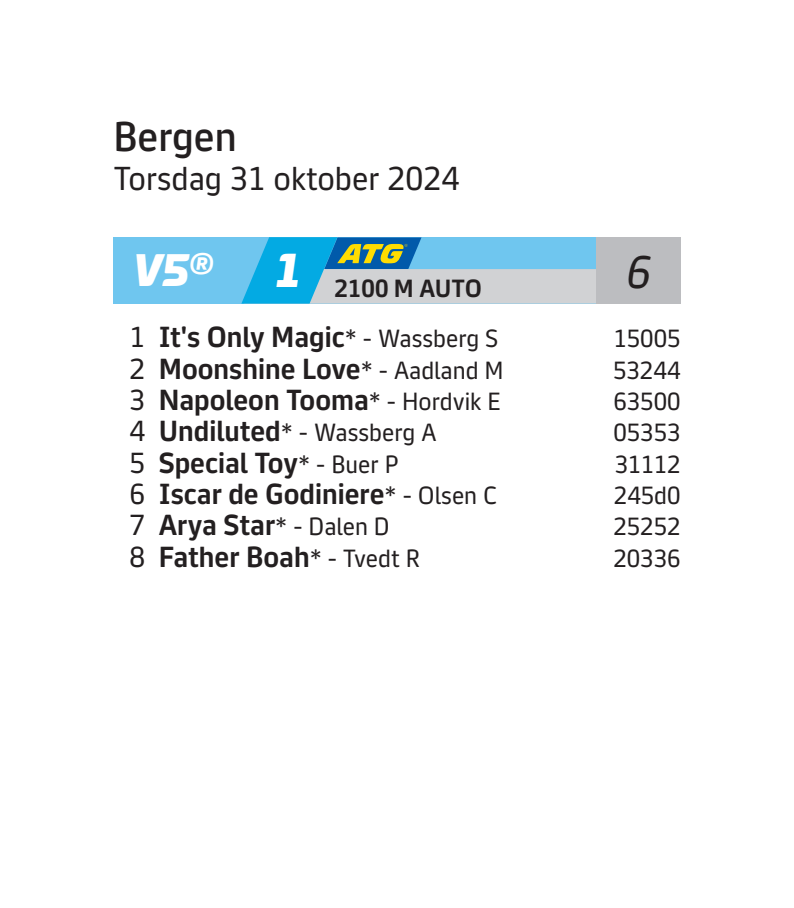
<style>
.page{position:relative;width:794px;height:908px;background:#fff}
.page>*{position:absolute;margin:0;border:0;box-sizing:border-box;transform-origin:0 0}
.t1{font:46px "ATG Rubrik";color:#fff}
.t2{font:44px "ATG Rubrik";color:#fff}
.t3{font:italic 44px "ATG Text";color:#231f20}
.t4{font:500 40px "ATG Text";color:#231f20}
.t5{font:32px "ATG Text";color:#231f20}
.HorseAndRider{font:700 28px "ATG Text";color:#231f20}
.S_REKORD{font:28px "ATG Text";color:#231f20}
.S_REKORD-2{font:24px "ATG Text";color:#231f20}
.HorseAndRider-2{font:24px "ATG Text";color:#231f20}
.t6{font:700 24px "ATG Text";color:#231f20}
.s1{font-weight:400;font-size:24px}
.s2{font-weight:700;font-size:28px}
</style>
<div class="page">
<div style="left:595px;top:237px;width:85px;height:66px;background:#bcbdc0"></div>
<svg style="left:113px;top:237px;width:483px;height:66px;background:#79bfdb"></svg>
<p class="t4" style="left:113px;top:113px;width:125px">Bergen</p>
<p class="t5" style="left:113px;top:159px;width:347px">Torsdag 31 oktober 2024</p>
<p class="t2" style="left:134px;top:244px;width:80px">V5®</p>
<p class="t1" style="left:277px;top:243px;width:25px">1</p>
<p class="t6" style="left:334px;top:274px;width:149px">2100 M AUTO</p>
<p class="t3" style="left:626px;top:246px;width:26px">6</p>
<p class="S_REKORD" style="left:129px;top:320px;width:17px">1</p>
<p class="HorseAndRider" style="left:159px;top:320px;width:341px">It's Only Magic<span class="s1">* - Wassberg S</span></p>
<p class="S_REKORD-2" style="left:613px;top:324px;width:69px">15005</p>
<p class="S_REKORD" style="left:129px;top:352px;width:17px">2</p>
<p class="HorseAndRider" style="left:159px;top:351px;width:346px">Moonshine Love<span class="s1">* - Aadland M</span></p>
<p class="S_REKORD-2" style="left:613px;top:356px;width:69px">53244</p>
<p class="S_REKORD" style="left:129px;top:383px;width:17px">3</p>
<p class="HorseAndRider" style="left:159px;top:383px;width:344px">Napoleon Tooma<span class="s1">* - Hordvik E</span></p>
<p class="S_REKORD-2" style="left:613px;top:387px;width:69px">63500</p>
<p class="S_REKORD" style="left:129px;top:414px;width:17px">4</p>
<p class="HorseAndRider-2" style="left:159px;top:418px;width:279px"><span class="s2">Undiluted</span>* - Wassberg A</p>
<p class="S_REKORD-2" style="left:613px;top:418px;width:69px">05353</p>
<p class="S_REKORD" style="left:129px;top:446px;width:17px">5</p>
<p class="HorseAndRider" style="left:159px;top:445px;width:241px">Special Toy<span class="s1">* - Buer P</span></p>
<p class="S_REKORD-2" style="left:615px;top:449px;width:67px">31112</p>
<p class="S_REKORD" style="left:129px;top:477px;width:17px">6</p>
<p class="HorseAndRider" style="left:159px;top:477px;width:340px">Iscar de Godiniere<span class="s1">* - Olsen C</span></p>
<p class="S_REKORD-2" style="left:614px;top:481px;width:68px">245d0</p>
<p class="S_REKORD" style="left:129px;top:508px;width:17px">7</p>
<p class="HorseAndRider" style="left:159px;top:508px;width:233px">Arya Star<span class="s1">* - Dalen D</span></p>
<p class="S_REKORD-2" style="left:613px;top:512px;width:69px">25252</p>
<p class="S_REKORD" style="left:129px;top:540px;width:17px">8</p>
<p class="HorseAndRider" style="left:159px;top:539px;width:263px">Father Boah<span class="s1">* - Tvedt R</span></p>
<p class="S_REKORD-2" style="left:613px;top:543px;width:69px">20336</p>
</div>
